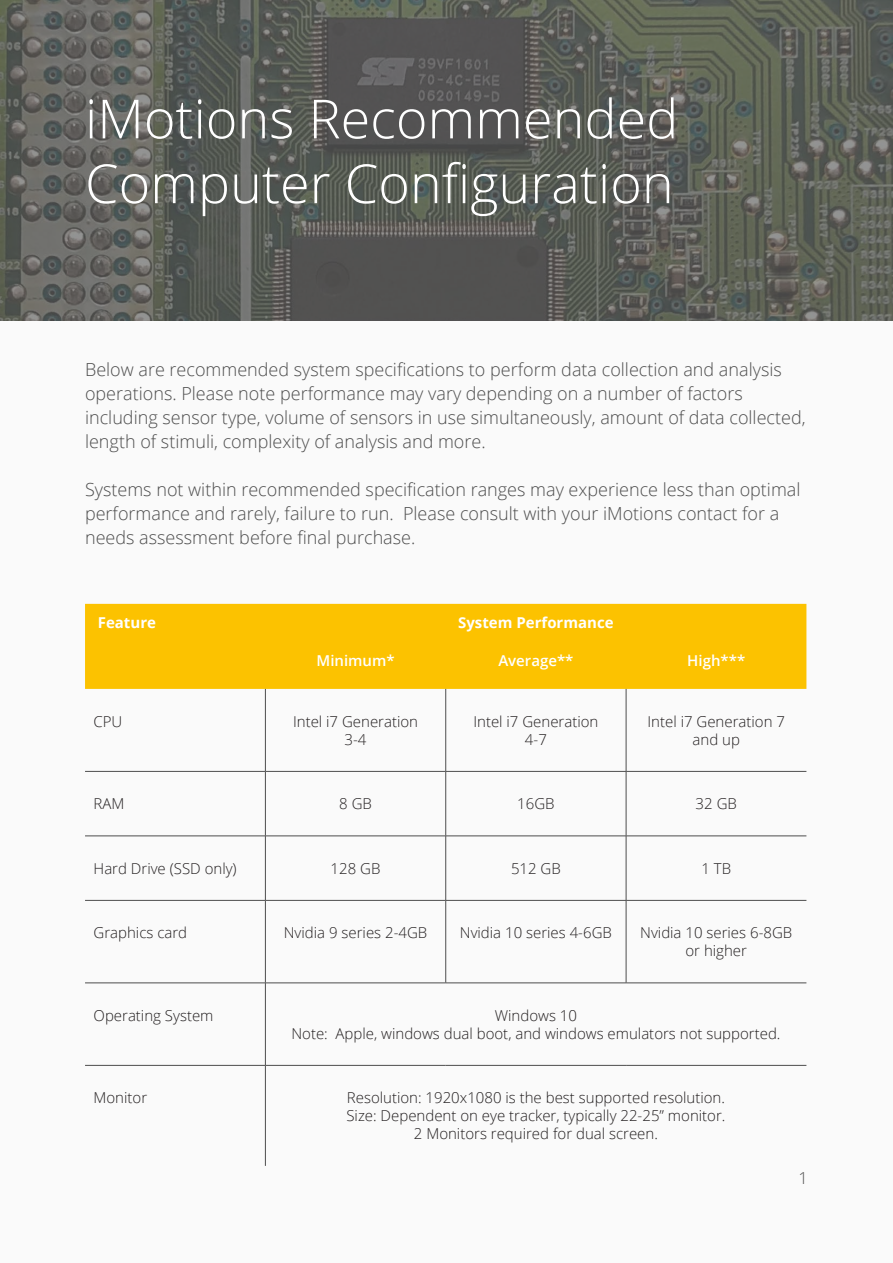
<style>
.page{position:relative;width:893px;height:1263px;background:#fafafa}
.page>*{position:absolute;margin:0;border:0;box-sizing:border-box;transform-origin:0 0}
.t1{font:300 54px/64.8px "Open Sans";color:#fff}
.t2{font:300 18px/24px "Open Sans";color:#4d4d4d}
.t3{font:300 16.5px "Open Sans";color:#4d4d4d}
.t4{font:300 15px/18px "Open Sans";color:#231f20;text-align:center}
.t5{font:700 15px "Open Sans";color:#fff}
.t6{font:600 15px "Open Sans";color:#fff}
</style>
<div class="page">
<svg style="left:0;top:0;width:893px;height:320px;background:#5c5e58"></svg>
<div style="left:85px;top:604px;width:721px;height:85px;background:#fcc200"></div>
<hr style="left:265px;top:689px;width:1px;height:82px;background:#4d4d4d">
<hr style="left:265px;top:771px;width:1px;height:65px;background:#4d4d4d">
<hr style="left:265px;top:836px;width:1px;height:64px;background:#4d4d4d">
<hr style="left:265px;top:900px;width:1px;height:83px;background:#4d4d4d">
<hr style="left:265px;top:983px;width:1px;height:82px;background:#4d4d4d">
<hr style="left:265px;top:1065px;width:1px;height:101px;background:#4d4d4d">
<hr style="left:445px;top:689px;width:1px;height:82px;background:#4d4d4d">
<hr style="left:626px;top:689px;width:1px;height:82px;background:#4d4d4d">
<hr style="left:445px;top:771px;width:1px;height:65px;background:#4d4d4d">
<hr style="left:626px;top:771px;width:1px;height:65px;background:#4d4d4d">
<hr style="left:445px;top:836px;width:1px;height:64px;background:#4d4d4d">
<hr style="left:626px;top:836px;width:1px;height:64px;background:#4d4d4d">
<hr style="left:445px;top:900px;width:1px;height:83px;background:#4d4d4d">
<hr style="left:626px;top:900px;width:1px;height:83px;background:#4d4d4d">
<hr style="left:85px;top:771px;width:180px;height:1px;background:#4d4d4d">
<hr style="left:265px;top:771px;width:181px;height:1px;background:#4d4d4d">
<hr style="left:446px;top:771px;width:180px;height:1px;background:#4d4d4d">
<hr style="left:626px;top:771px;width:180px;height:1px;background:#4d4d4d">
<hr style="left:85px;top:836px;width:180px;height:1px;background:#4d4d4d">
<hr style="left:265px;top:836px;width:181px;height:1px;background:#4d4d4d">
<hr style="left:446px;top:836px;width:180px;height:1px;background:#4d4d4d">
<hr style="left:626px;top:836px;width:180px;height:1px;background:#4d4d4d">
<hr style="left:85px;top:900px;width:180px;height:1px;background:#4d4d4d">
<hr style="left:265px;top:900px;width:181px;height:1px;background:#4d4d4d">
<hr style="left:446px;top:900px;width:180px;height:1px;background:#4d4d4d">
<hr style="left:626px;top:900px;width:180px;height:1px;background:#4d4d4d">
<hr style="left:85px;top:983px;width:180px;height:1px;background:#4d4d4d">
<hr style="left:265px;top:983px;width:181px;height:1px;background:#4d4d4d">
<hr style="left:446px;top:983px;width:180px;height:1px;background:#4d4d4d">
<hr style="left:626px;top:983px;width:180px;height:1px;background:#4d4d4d">
<hr style="left:85px;top:1065px;width:180px;height:1px;background:#4d4d4d">
<hr style="left:265px;top:1065px;width:181px;height:1px;background:#4d4d4d">
<hr style="left:446px;top:1065px;width:180px;height:1px;background:#4d4d4d">
<hr style="left:626px;top:1065px;width:180px;height:1px;background:#4d4d4d">
<p class="t1" style="left:85px;top:85px;width:595px">iMotions Recommended<br>Computer Configuration</p>
<p class="t2" style="left:85px;top:357px;width:722px">Below are recommended system specifications to perform data collection and analysis operations. Please note performance may vary depending on a number of factors including sensor type, volume of sensors in use simultaneously, amount of data collected, length of stimuli, complexity of analysis and more.</p>
<p class="t2" style="left:85px;top:477px;width:717px">Systems not within recommended specification ranges may experience less than optimal performance and rarely, failure to run. Please consult with your iMotions contact for a needs assessment before final purchase.</p>
<p class="t5" style="left:98px;top:612px;width:60px">Feature</p>
<p class="t5" style="left:458px;top:612px;width:157px">System Performance</p>
<p class="t6" style="left:316px;top:651px;width:80px">Minimum*</p>
<p class="t6" style="left:498px;top:651px;width:77px">Average**</p>
<p class="t6" style="left:687px;top:651px;width:59px">High***</p>
<p class="t4" style="left:94px;top:712px;width:30px">CPU</p>
<p class="t4" style="left:293px;top:712px;width:127px">Intel i7 Generation</p>
<p class="t4" style="left:345px;top:730px;width:23px">3-4</p>
<p class="t4" style="left:473px;top:712px;width:127px">Intel i7 Generation</p>
<p class="t4" style="left:525px;top:730px;width:23px">4-7</p>
<p class="t4" style="left:647px;top:712px;width:139px">Intel i7 Generation 7 and up</p>
<p class="t4" style="left:94px;top:794px;width:32px">RAM</p>
<p class="t4" style="left:339px;top:794px;width:34px">8 GB</p>
<p class="t4" style="left:517px;top:794px;width:39px">16GB</p>
<p class="t4" style="left:696px;top:794px;width:43px">32 GB</p>
<p class="t4" style="left:94px;top:859px;width:145px">Hard Drive (SSD only)</p>
<p class="t4" style="left:331px;top:859px;width:51px">128 GB</p>
<p class="t4" style="left:511px;top:859px;width:51px">512 GB</p>
<p class="t4" style="left:701px;top:859px;width:31px">1 TB</p>
<p class="t4" style="left:94px;top:923px;width:95px">Graphics card</p>
<p class="t4" style="left:284px;top:923px;width:145px">Nvidia 9 series 2-4GB</p>
<p class="t4" style="left:460px;top:923px;width:154px">Nvidia 10 series 4-6GB</p>
<p class="t4" style="left:640px;top:923px;width:154px">Nvidia 10 series 6-8GB</p>
<p class="t4" style="left:685px;top:941px;width:63px">or higher</p>
<p class="t4" style="left:94px;top:1006px;width:121px">Operating System</p>
<p class="t4" style="left:495px;top:1006px;width:84px">Windows 10</p>
<p class="t4" style="left:291px;top:1024px;width:491px">Note: Apple, windows dual boot, and windows emulators not supported.</p>
<p class="t4" style="left:94px;top:1088px;width:55px">Monitor</p>
<p class="t4" style="left:347px;top:1088px;width:380px">Resolution: 1920x1080 is the best supported resolution.</p>
<p class="t4" style="left:346px;top:1106px;width:380px">Size: Dependent on eye tracker, typically 22-25” monitor.</p>
<p class="t4" style="left:414px;top:1124px;width:245px">2 Monitors required for dual screen.</p>
<p class="t3" style="left:798px;top:1167px;width:11px">1</p>
</div>
